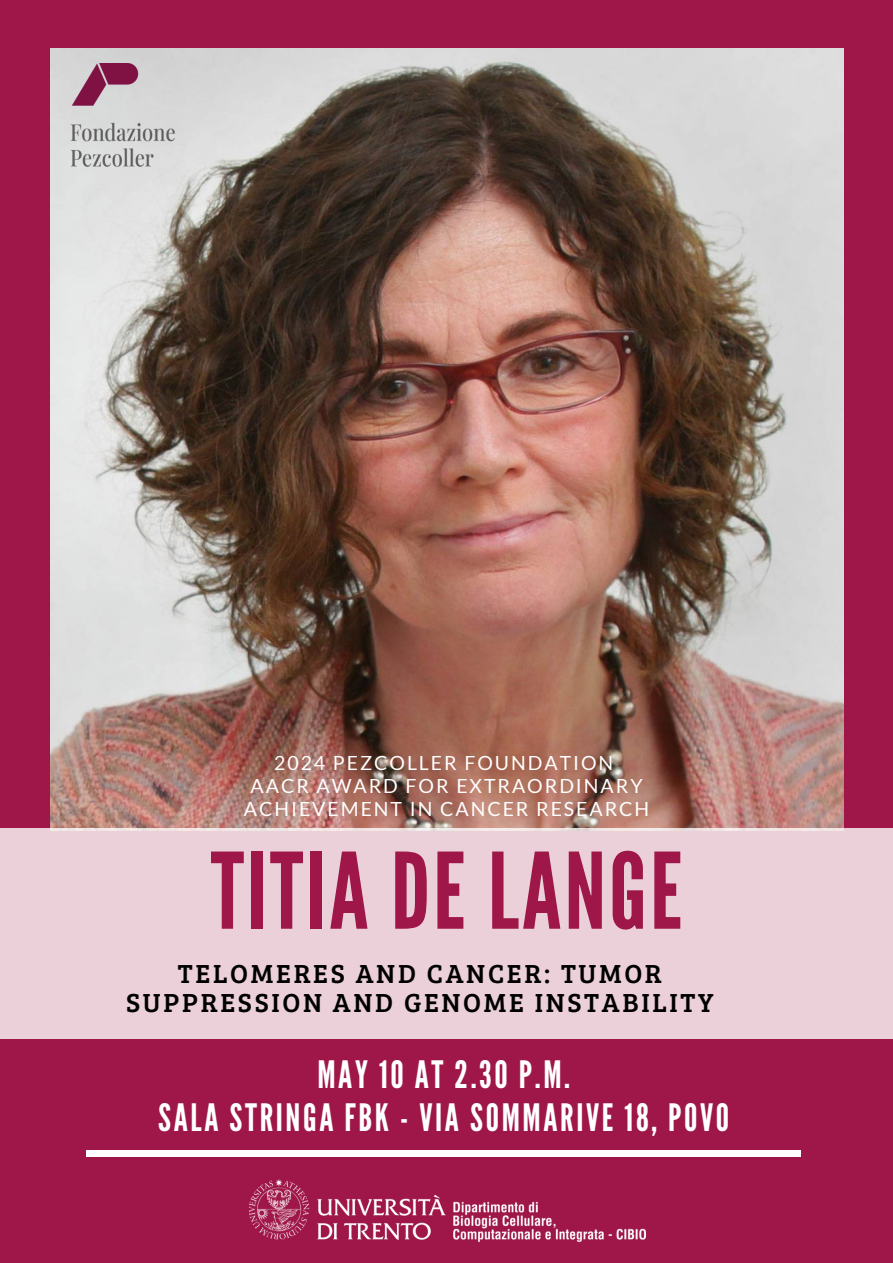
<style>
.page{position:relative;width:893px;height:1263px;background:#9e1748}
.page>*{position:absolute;margin:0;border:0;box-sizing:border-box;transform-origin:0 0}
.t1{font:105px "League Gothic";letter-spacing:.03em;color:#9e1748}
.t2{font:37.65px/42.8px "League Gothic";letter-spacing:.07em;color:#fff;text-align:center}
.t3{font:27px/29.2px "Bree Serif";letter-spacing:.1em;color:#000;text-align:center}
.t4{font:19.5px/23.1px "Lato";letter-spacing:.1em;color:#fff;text-align:center}
</style>
<div class="page">
<img style="left:51px;top:48px;width:792px;height:780px">
<div style="left:0;top:828px;width:893px;height:211px;background:#ebd0da"></div>
<div style="left:87px;top:1150px;width:714px;height:6px;background:#fff"></div>
<img style="left:71px;top:63px;width:106px;height:109px">
<img style="left:249px;top:1179px;width:396px;height:63px">
<h3 class="t4" style="left:274px;top:750px;width:341px">2024 PEZCOLLER FOUNDATION</h3>
<h2 class="t4" style="left:244px;top:773px;width:407px">AACR AWARD FOR EXTRAORDINARY<br>ACHIEVEMENT IN CANCER RESEARCH</h2>
<h1 class="t1" style="left:211px;top:830px;width:473px">TITIA DE LANGE</h1>
<p class="t3" style="left:126px;top:958px;width:589px">TELOMERES AND CANCER: TUMOR<br>SUPPRESSION AND GENOME INSTABILITY</p>
<p class="t2" style="left:158px;top:1054px;width:572px">MAY 10 AT 2.30 P.M.<br>SALA STRINGA FBK - VIA SOMMARIVE 18, POVO</p>
</div>
